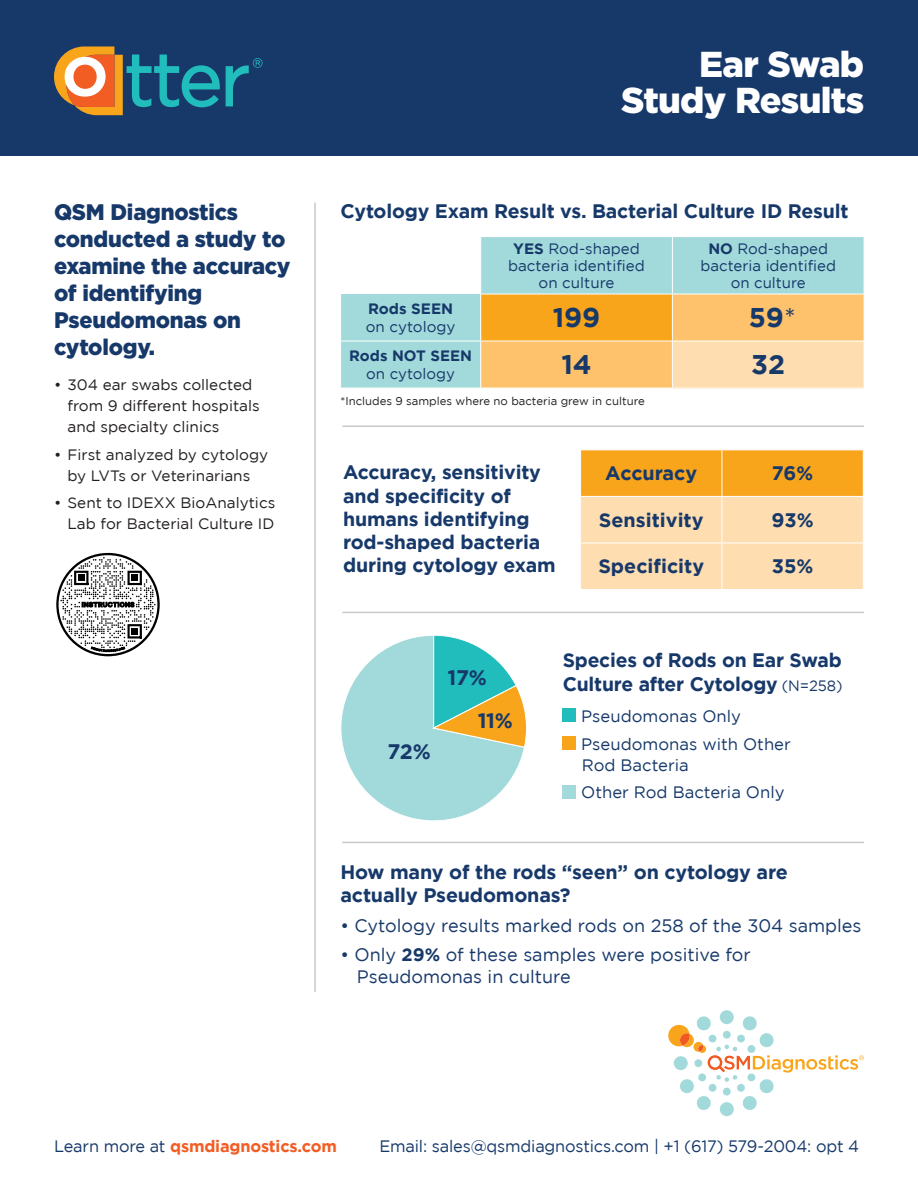
<style>
.page{position:relative;width:918px;height:1188px;background:#fff}
.page>*{position:absolute;margin:0;border:0;box-sizing:border-box;transform-origin:0 0}
.t1{font:900 36px/36px "Gotham";letter-spacing:-.02em;color:#fff;text-align:right}
.t2{font:700 27px "Gotham";color:#17396a}
.t3{font:900 22.5px/27px "Gotham";letter-spacing:-.01em;color:#17396a}
.t4{font:700 21px "Gotham";color:#17396a}
.t5{font:700 19.5px/23.2px "Gotham";letter-spacing:-.01em;color:#17396a}
.t6{font:18px/22.5px "Gotham";color:#17396a}
.t7{font:16.5px/21px "Gotham";color:#17396a}
.t8{font:700 16.5px "Gotham";letter-spacing:-.01em;color:#f25d24}
.t9{font:15px/21px "Gotham";color:#231f20}
.t10{font:15px/17.2px "Gotham";color:#17396a;text-align:center}
.t11{font:700 15px/18px "Gotham";color:#17396a;text-align:center}
.t12{font:11.25px "Gotham";color:#231f20}
.s1{font-weight:700}
.s2{font-weight:400}
.s3{font-weight:400;font-size:15px}
.s4{font-weight:400;color:#17396a}
</style>
<div class="page">
<svg style="left:341px;top:635px;width:186px;height:186px"></svg>
<hr style="left:314px;top:202px;width:2px;height:790px;background:#c7c8ca">
<div style="left:0;top:0;width:918px;height:156px;background:#17396a"></div>
<div style="left:563px;top:708px;width:13px;height:14px;background:#21bdbd"></div>
<div style="left:563px;top:736px;width:13px;height:14px;background:#f9a51b"></div>
<div style="left:563px;top:785px;width:13px;height:13px;background:#a2dadb"></div>
<svg style="left:341px;top:237px;width:523px;height:151px;fill:#a2dadb"></svg>
<svg style="left:481px;top:295px;width:383px;height:93px;background:#fbb952"></svg>
<div style="left:672px;top:341px;width:192px;height:47px;background:#feddb0"></div>
<hr style="left:480px;top:237px;width:1px;height:57px;background:#fff">
<hr style="left:672px;top:237px;width:1px;height:57px;background:#fff">
<hr style="left:480px;top:294px;width:192px;height:1px;background:#fff">
<hr style="left:672px;top:294px;width:193px;height:1px;background:#fff">
<hr style="left:480px;top:294px;width:1px;height:47px;background:#fff">
<hr style="left:480px;top:341px;width:1px;height:47px;background:#fff">
<hr style="left:672px;top:341px;width:193px;height:1px;background:#fff">
<hr style="left:672px;top:294px;width:1px;height:47px;background:#fff">
<hr style="left:340px;top:341px;width:141px;height:1px;background:#fff">
<hr style="left:481px;top:341px;width:191px;height:1px;background:#fff">
<hr style="left:672px;top:341px;width:1px;height:47px;background:#fff">
<svg style="left:54px;top:47px;width:166px;height:68px"></svg>
<svg style="left:226px;top:58px;width:36px;height:48px"></svg>
<svg style="left:581px;top:450px;width:282px;height:139px;background:#fcca7f"></svg>
<hr style="left:722px;top:450px;width:1px;height:46px;background:#fff">
<hr style="left:580px;top:496px;width:142px;height:1px;background:#fff">
<hr style="left:722px;top:496px;width:142px;height:1px;background:#fff">
<hr style="left:722px;top:543px;width:142px;height:1px;background:#fff">
<hr style="left:722px;top:497px;width:1px;height:46px;background:#fff">
<hr style="left:580px;top:543px;width:142px;height:1px;background:#fff">
<hr style="left:722px;top:543px;width:1px;height:46px;background:#fff">
<hr style="left:342px;top:425px;width:522px;height:2px;background:#c7c8ca">
<hr style="left:342px;top:612px;width:522px;height:1px;background:#c7c8ca">
<hr style="left:342px;top:842px;width:522px;height:1px;background:#c7c8ca">
<div style="left:720px;top:1010px;width:14px;height:14px;background:#a2dadb;border-radius:50%"></div>
<div style="left:720px;top:1102px;width:14px;height:14px;background:#a2dadb;border-radius:50%"></div>
<svg style="left:668px;top:1015px;width:196px;height:96px"></svg>
<svg style="left:60px;top:557px;width:96px;height:97px"></svg>
<div style="left:131px;top:628px;width:7px;height:7px;background:#000"></div>
<div style="left:56px;top:553px;width:104px;height:103px;border:2px solid #000;border-radius:50%"></div>
<p class="t3" style="left:54px;top:199px;width:238px">QSM Diagnostics conducted a study to examine the accuracy of identifying<br>Pseudomonas on cytology.</p>
<p class="t9" style="left:67px;top:374px;width:194px;text-indent:-13px">• 304 ear swabs collected from 9 different hospitals and specialty clinics</p>
<p class="t9" style="left:54px;top:444px;width:216px;text-align:center">• First analyzed by cytology by LVTs or Veterinarians</p>
<p class="t9" style="left:54px;top:492px;width:223px;text-align:right">• Sent to IDEXX BioAnalytics<br>Lab for Bacterial Culture ID</p>
<p class="t1" style="left:621px;top:46px;width:245px">Ear Swab<br>Study Results</p>
<p class="t5" style="left:340px;top:199px;width:510px">Cytology Exam Result vs. Bacterial Culture ID Result</p>
<p class="t10" style="left:508px;top:239px;width:138px"><span class="s1">YES</span> Rod-shaped bacteria identified on culture</p>
<p class="t10" style="left:701px;top:239px;width:137px"><span class="s1">NO</span> Rod-shaped bacteria identified on culture</p>
<p class="t10" style="left:366px;top:299px;width:91px;line-height:18px;text-align:left"><span class="s1">Rods SEEN </span>on cytology</p>
<p class="t2" style="left:553px;top:302px;width:49px">199</p>
<p class="t2" style="left:749px;top:302px;width:48px">59<span class="s2">*</span></p>
<p class="t11" style="left:349px;top:346px;width:124px">Rods NOT SEEN <span class="s2">on cytology</span></p>
<p class="t2" style="left:561px;top:349px;width:32px">14</p>
<p class="t2" style="left:751px;top:349px;width:35px">32</p>
<p class="t12" style="left:340px;top:395px;width:306px">*Includes 9 samples where no bacteria grew in culture</p>
<p class="t5" style="left:343px;top:460px;width:214px">Accuracy, sensitivity and specificity of humans identifying rod-shaped bacteria during cytology exam</p>
<p class="t5" style="left:605px;top:461px;width:93px">Accuracy</p>
<p class="t5" style="left:772px;top:461px;width:43px">76%</p>
<p class="t5" style="left:599px;top:508px;width:106px">Sensitivity</p>
<p class="t5" style="left:772px;top:508px;width:44px">93%</p>
<p class="t5" style="left:598px;top:554px;width:107px">Specificity</p>
<p class="t5" style="left:772px;top:554px;width:43px">35%</p>
<p class="t4" style="left:387px;top:740px;width:45px">72%</p>
<p class="t4" style="left:447px;top:666px;width:41px">17%</p>
<p class="t4" style="left:478px;top:708px;width:37px">11%</p>
<p class="t5" style="left:563px;top:648px;width:281px">Species of Rods on Ear Swab<br>Culture after Cytology <span class="s3">(N=258)</span></p>
<p class="t7" style="left:581px;top:705px;width:161px">Pseudomonas Only</p>
<p class="t7" style="left:581px;top:733px;width:211px">Pseudomonas with Other<br>Rod Bacteria</p>
<p class="t7" style="left:581px;top:782px;width:205px">Other Rod Bacteria Only</p>
<p class="t5" style="left:340px;top:860px;width:449px">How many of the rods “seen” on cytology are actually Pseudomonas?</p>
<p class="t6" style="left:340px;top:914px;width:523px">• Cytology results marked rods on 258 of the 304 samples</p>
<p class="t6" style="left:357px;top:943px;width:396px;text-indent:-16px">• Only <span class="s1">29%</span> of these samples were positive for<br>Pseudomonas in culture</p>
<p class="t8" style="left:54px;top:1137px;width:284px"><span class="s4">Learn more at</span> qsmdiagnostics.com</p>
<p class="t7" style="left:379px;top:1135px;width:481px">Email: sales@qsmdiagnostics.com | +1 (617) 579-2004: opt 4</p>
</div>
